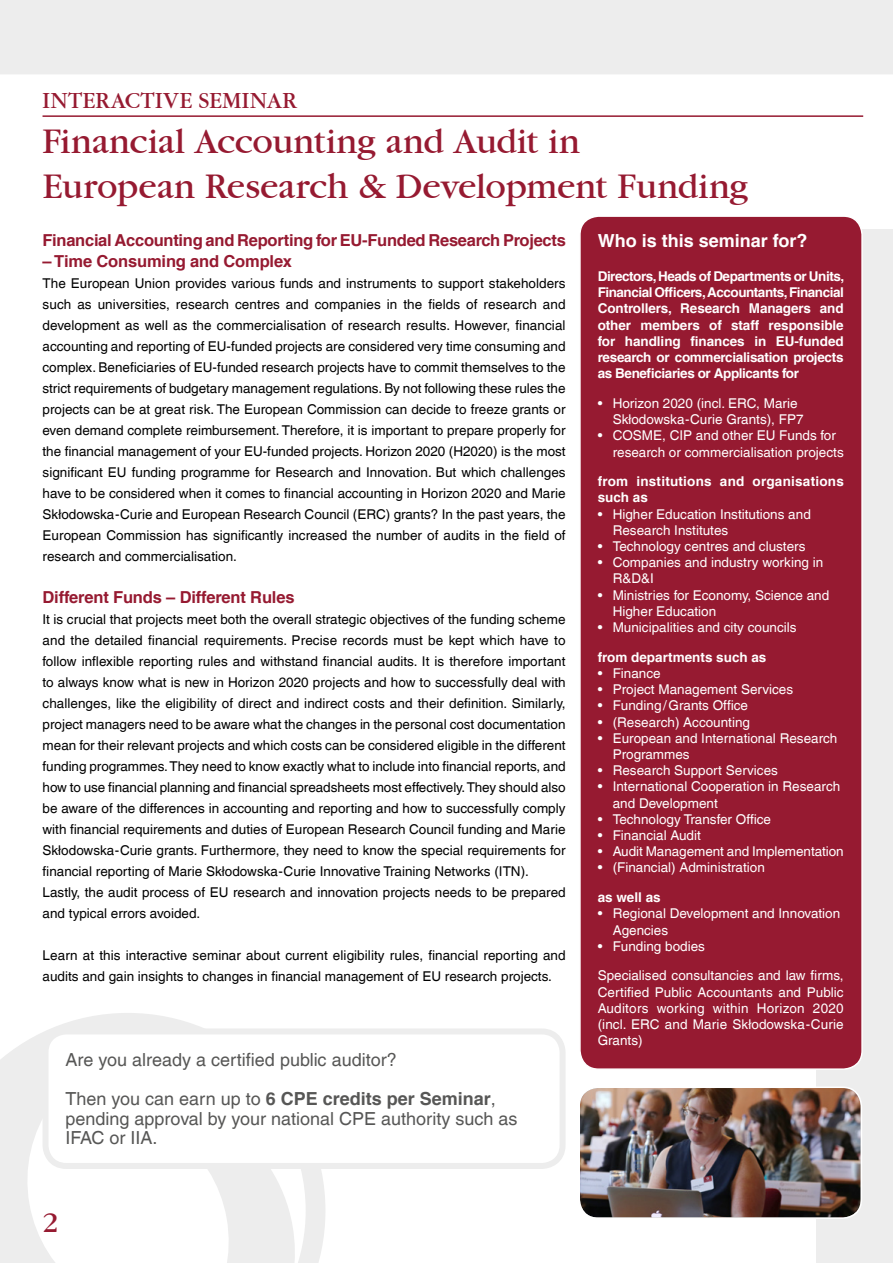
<style>
.page{position:relative;width:893px;height:1263px;background:#fff}
.page>*{position:absolute;margin:0;border:0;box-sizing:border-box;transform-origin:0 0}
.t1{font:37.5px/45px "Garamond";letter-spacing:-.005em;color:#961a31}
.t2{font:30px "Garamond";color:#961a31}
.t3{font:24px "Garamond";letter-spacing:.015em;color:#961a31}
.t4{font:18px/39px "Helvetica LT Com";color:#575756}
.t5{font:700 18px "Helvetica LT Com";color:#fff}
.t6{font:700 16.5px "Helvetica LT Com";letter-spacing:-.015em;color:#961a31}
.t7{font:13.5px/21px "Helvetica LT Com";color:#000}
.t8{font:13.5px/16.2px "Helvetica LT Com";color:#fff}
.t9{font:700 13.5px/16.2px "Helvetica LT Com";color:#fff;text-align:justify}
.t10{font:700 13.5px/16.2px "Helvetica LT Com";letter-spacing:.02em;color:#fff}
.s1{font-weight:700}
</style>
<div class="page">
<div style="left:0;top:0;width:893px;height:74px;background:#ededed"></div>
<svg style="left:0;top:1013px;width:325px;height:250px"></svg>
<div style="left:816px;top:230px;width:77px;height:1033px;background:#ededed"></div>
<div style="left:580px;top:216px;width:282px;height:853px;background:#961a31;border-radius:19px"></div>
<div style="left:579px;top:215px;width:284px;height:855px;border:2px solid #fff;border-radius:19px"></div>
<hr style="left:43px;top:115px;width:820px;height:2px;background:#961a31">
<img style="left:581px;top:1089px;width:278px;height:127px">
<div style="left:578px;top:1086px;width:284px;height:133px;border:2px solid #fff;border-radius:19px"></div>
<div style="left:46px;top:1031px;width:517px;height:135px;background:#fff;border-radius:21px"></div>
<div style="left:43px;top:1028px;width:523px;height:141px;border:6px solid #ededed;border-radius:21px"></div>
<h3 class="t3" style="left:43px;top:86px;width:256px">INTERACTIVE SEMINAR</h3>
<h1 class="t1" style="left:43px;top:118px;width:707px">Financial Accounting and Audit in<br>European Research &amp; Development Funding</h1>
<p class="t6" style="left:43px;top:230px;width:525px">Financial Accounting and Reporting for EU-Funded Research Projects</p>
<p class="t6" style="left:43px;top:251px;width:251px">– Time Consuming and Complex</p>
<p class="t7" style="left:43px;top:272px;width:525px;text-align:justify">The European Union provides various funds and instruments to support stakeholders such as universities, research centres and companies in the fields of research and development as well as the commercialisation of research results. However, financial accounting and reporting of EU-funded projects are considered very time consuming and complex. Beneficiaries of EU-funded research projects have to commit themselves to the strict requirements of budgetary management regulations. By not following these rules the projects can be at great risk. The European Commission can decide to freeze grants or even demand complete reimbursement. Therefore, it is important to prepare properly for the financial management of your EU-funded projects. Horizon 2020 (H2020) is the most significant EU funding programme for Research and Innovation. But which challenges have to be considered when it comes to financial accounting in Horizon 2020 and Marie Skłodowska-Curie and European Research Council (ERC) grants? In the past years, the European Commission has significantly increased the number of audits in the field of research and commercialisation.</p>
<p class="t6" style="left:43px;top:587px;width:254px">Different Funds – Different Rules</p>
<p class="t7" style="left:42px;top:608px;width:525px">It is crucial that projects meet both the overall strategic objectives of the funding scheme and the detailed financial requirements. Precise records must be kept which have to follow inflexible reporting rules and withstand financial audits. It is therefore important to always know what is new in Horizon 2020 projects and how to successfully deal with challenges, like the eligibility of direct and indirect costs and their definition. Similarly, project managers need to be aware what the changes in the personal cost documentation mean for their relevant projects and which costs can be considered eligible in the different funding programmes.They need to know exactly what to include into financial reports, and how to use financial planning and financial spreadsheets most effectively.They should also be aware of the differences in accounting and reporting and how to successfully comply with financial requirements and duties of European Research Council funding and Marie Skłodowska-Curie grants. Furthermore, they need to know the special requirements for financial reporting of Marie Skłodowska-Curie Innovative Training Networks (ITN).<br>Lastly, the audit process of EU research and innovation projects needs to be prepared and typical errors avoided.</p>
<p class="t7" style="left:43px;top:945px;width:524px">Learn at this interactive seminar about current eligibility rules, financial reporting and audits and gain insights to changes in financial management of EU research projects.</p>
<h3 class="t5" style="left:598px;top:229px;width:211px">Who is this seminar for?</h3>
<p class="t9" style="left:598px;top:268px;width:248px">Directors, Heads of Departments or Units, Financial Officers, Accountants, Financial Controllers, Research Managers and other members of staff responsible for handling finances in EU-funded research or commercialisation projects as Beneficiaries or Applicants for</p>
<p class="t8" style="left:613px;top:395px;width:192px;text-indent:-15px">• Horizon 2020 (incl. ERC, Marie<br>Skłodowska-Curie Grants), FP7</p>
<p class="t8" style="left:613px;top:427px;width:233px;text-indent:-15px">• COSME, CIP and other EU Funds for research or commercialisation projects</p>
<p class="t10" style="left:598px;top:473px;width:248px">from institutions and organisations such as</p>
<p class="t8" style="left:613px;top:506px;width:200px;text-indent:-15px">• Higher Education Institutions and<br>Research Institutes</p>
<p class="t8" style="left:598px;top:538px;width:209px">• Technology centres and clusters</p>
<p class="t8" style="left:613px;top:554px;width:212px;text-indent:-15px">• Companies and industry working in<br>R&amp;D&amp;I</p>
<p class="t8" style="left:613px;top:587px;width:218px;text-indent:-15px">• Ministries for Economy, Science and<br>Higher Education</p>
<p class="t8" style="left:598px;top:619px;width:200px">• Municipalities and city councils</p>
<p class="t9" style="left:598px;top:649px;width:170px">from departments such as</p>
<p class="t8" style="left:598px;top:665px;width:65px">• Finance</p>
<p class="t8" style="left:598px;top:681px;width:197px">• Project Management Services</p>
<p class="t8" style="left:598px;top:697px;width:152px">• Funding/Grants Office</p>
<p class="t8" style="left:598px;top:714px;width:154px">• (Research) Accounting</p>
<p class="t8" style="left:613px;top:730px;width:226px;text-indent:-15px">• European and International Research<br>Programmes</p>
<p class="t8" style="left:598px;top:762px;width:182px">• Research Support Services</p>
<p class="t8" style="left:613px;top:778px;width:229px;text-indent:-15px">• International Cooperation in Research and Development</p>
<p class="t8" style="left:598px;top:811px;width:175px">• Technology Transfer Office</p>
<p class="t8" style="left:598px;top:827px;width:105px">• Financial Audit</p>
<p class="t8" style="left:598px;top:843px;width:248px">• Audit Management and Implementation</p>
<p class="t8" style="left:598px;top:859px;width:169px">• (Financial) Administration</p>
<p class="t9" style="left:598px;top:889px;width:65px">as well as</p>
<p class="t8" style="left:613px;top:905px;width:229px;text-indent:-15px">• Regional Development and Innovation<br>Agencies</p>
<p class="t8" style="left:598px;top:938px;width:109px">• Funding bodies</p>
<p class="t8" style="left:598px;top:967px;width:248px;text-align:justify">Specialised consultancies and law firms, Certified Public Accountants and Public Auditors working within Horizon 2020 (incl. ERC and Marie Skłodowska-Curie Grants)</p>
<h3 class="t4" style="left:66px;top:1040px;width:432px">Are you already a certified public auditor?<br>Then you can earn up to <span class="s1">6 CPE credits per Seminar</span>,</h3>
<h3 class="t4" style="left:66px;top:1108px;width:454px;line-height:19.5px">pending approval by your national CPE authority such as<br>IFAC or IIA.</h3>
<h2 class="t2" style="left:43px;top:1204px;width:17px">2</h2>
</div>
